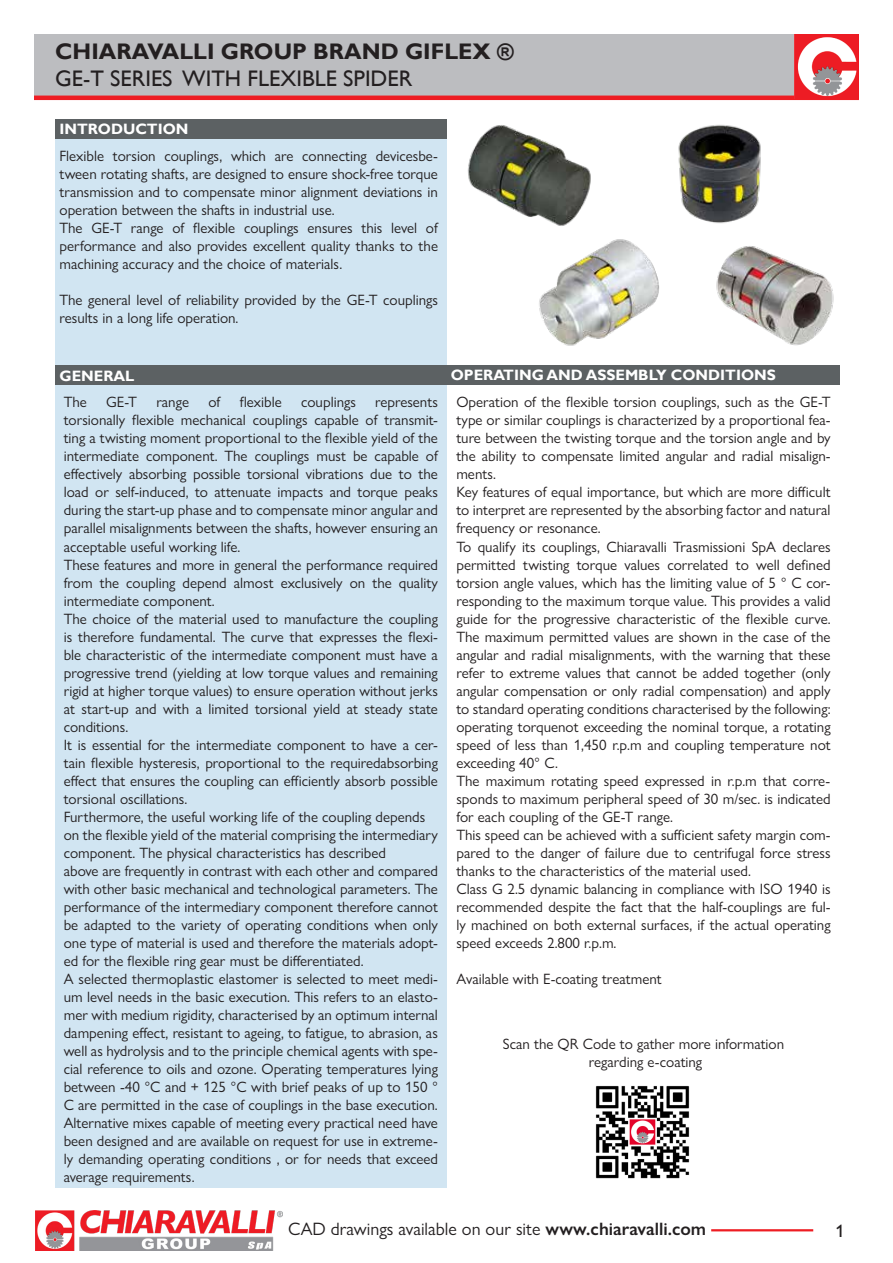
<style>
.page{position:relative;width:893px;height:1263px;background:#fff}
.page>*{position:absolute;margin:0;border:0;box-sizing:border-box;transform-origin:0 0}
.t1{font:700 22.5px "Gill Sans";color:#231f20}
.t2{font:22.5px "Gill Sans";color:#231f20}
.t3{font:18px "Gill Sans Nova";color:#231f20}
.t4{font:500 18px "Gill Sans Nova";color:#231f20}
.t5{font:15px/18px "Gill Sans Nova";color:#231f20;text-align:justify}
.t6{font:700 15px "Gill Sans";color:#fff}
.s1{font-weight:600}
</style>
<div class="page">
<img style="left:35px;top:1210px;width:248px;height:40px">
<hr style="left:711px;top:1229px;width:102px;height:2px;background:#ee1d23">
<div style="left:34px;top:34px;width:825px;height:64px;background:#bcbdc0"></div>
<hr style="left:34px;top:96px;width:825px;height:4px;background:#ee1d23">
<img style="left:794px;top:34px;width:65px;height:64px">
<div style="left:55px;top:138px;width:391px;height:228px;background:#d1e5f2"></div>
<div style="left:55px;top:119px;width:391px;height:19px;background:#5c6163"></div>
<div style="left:55px;top:385px;width:391px;height:802px;background:#d1e5f2"></div>
<div style="left:55px;top:366px;width:785px;height:19px;background:#5c6163"></div>
<img style="left:595px;top:1085px;width:95px;height:94px">
<img style="left:467px;top:125px;width:124px;height:101px">
<img style="left:716px;top:246px;width:118px;height:100px">
<img style="left:539px;top:239px;width:120px;height:107px">
<img style="left:678px;top:124px;width:83px;height:100px">
<p class="t1" style="left:55px;top:38px;width:460px">CHIARAVALLI GROUP BRAND GIFLEX ®</p>
<p class="t2" style="left:55px;top:65px;width:359px">GE-T SERIES WITH FLEXIBLE SPIDER</p>
<p class="t6" style="left:60px;top:120px;width:131px">INTRODUCTION</p>
<p class="t5" style="left:60px;top:147px;width:380px">Flexible torsion couplings, which are connecting devicesbe&shy;tween rotating shafts, are designed to ensure shock-free torque transmission and to compensate minor alignment deviations in operation between the shafts in industrial use.</p>
<p class="t5" style="left:60px;top:219px;width:380px">The GE-T range of flexible couplings ensures this level of performance and also provides excellent quality thanks to the machining accuracy and the choice of materials.</p>
<p class="t5" style="left:60px;top:291px;width:380px">The general level of reliability provided by the GE-T couplings results in a long life operation.</p>
<p class="t6" style="left:60px;top:367px;width:76px">GENERAL</p>
<p class="t5" style="left:64px;top:393px;width:25px">The</p>
<p class="t5" style="left:106px;top:393px;width:32px">GE-T</p>
<p class="t5" style="left:156px;top:393px;width:34px">range</p>
<p class="t5" style="left:208px;top:393px;width:14px">of</p>
<p class="t5" style="left:240px;top:393px;width:44px">flexible</p>
<p class="t5" style="left:301px;top:393px;width:56px">couplings</p>
<p class="t5" style="left:64px;top:393px;width:376px;text-indent:311px">represents torsionally flexible mechanical couplings capable of transmit&shy;ting a twisting moment proportional to the flexible yield of the intermediate component. The couplings must be capable of effectively absorbing possible torsional vibrations due to the load or self-induced, to attenuate impacts and torque peaks during the start-up phase and to compensate minor angular and parallel misalignments between the shafts, however ensuring an acceptable useful working life.</p>
<p class="t5" style="left:64px;top:555px;width:376px">These features and more in general the performance required from the coupling depend almost exclusively on the quality intermediate component.</p>
<p class="t5" style="left:64px;top:609px;width:376px">The choice of the material used to manufacture the coupling is therefore fundamental. The curve that expresses the flexi&shy;ble characteristic of the intermediate component must have a progressive trend (yielding at low torque values and remaining rigid at higher torque values) to ensure operation without jerks at start-up and with a limited torsional yield at steady state conditions.</p>
<p class="t5" style="left:64px;top:735px;width:376px">It is essential for the intermediate component to have a cer&shy;tain flexible hysteresis, proportional to the requiredabsorbing effect that ensures the coupling can efficiently absorb possible torsional oscillations.</p>
<p class="t5" style="left:64px;top:807px;width:363px">Furthermore, the useful working life of the coupling depends</p>
<p class="t5" style="left:64px;top:825px;width:376px">on the flexible yield of the material comprising the intermediary component. The physical characteristics has described</p>
<p class="t5" style="left:64px;top:861px;width:376px">above are frequently in contrast with each other and compared with other basic mechanical and technological parameters. The performance of the intermediary component therefore cannot be adapted to the variety of operating conditions when only one type of material is used and therefore the materials adopt&shy;ed for the flexible ring gear must be differentiated.</p>
<p class="t5" style="left:64px;top:969px;width:376px">A selected thermoplastic elastomer is selected to meet medi&shy;um level needs in the basic execution. This refers to an elasto&shy;mer with medium rigidity, characterised by an optimum internal dampening effect, resistant to ageing, to fatigue, to abrasion, as well as hydrolysis and to the principle chemical agents with spe&shy;cial reference to oils and ozone. Operating temperatures lying between -40 °C and + 125 °C with brief peaks of up to 150 ° C are permitted in the case of couplings in the base execution.</p>
<p class="t5" style="left:64px;top:1113px;width:376px">Alternative mixes capable of meeting every practical need have been designed and are available on request for use in extreme&shy;ly demanding operating conditions , or for needs that exceed average requirements.</p>
<p class="t6" style="left:451px;top:366px;width:327px">OPERATING AND ASSEMBLY CONDITIONS</p>
<p class="t5" style="left:456px;top:393px;width:376px;text-align:left">Operation of the flexible torsion couplings, such as the GE-T type or similar couplings is characterized by a proportional fea&shy;ture between the twisting torque and the torsion angle and by the ability to compensate limited angular and radial misalign&shy;ments.<br>Key features of equal importance, but which are more difficult to interpret are represented by the absorbing factor and natural frequency or resonance.<br>To qualify its couplings, Chiaravalli Trasmissioni SpA declares permitted twisting torque values correlated to well defined torsion angle values, which has the limiting value of 5 ° C cor&shy;responding to the maximum torque value. This provides a valid guide for the progressive characteristic of the flexible curve.<br>The maximum permitted values are shown in the case of the angular and radial misalignments, with the warning that these refer to extreme values that cannot be added together (only angular compensation or only radial compensation) and apply to standard operating conditions characterised by the following: operating torquenot exceeding the nominal torque, a rotating speed of less than 1,450 r.p.m and coupling temperature not exceeding 40° C.<br>The maximum rotating speed expressed in r.p.m that corre&shy;sponds to maximum peripheral speed of 30 m/sec. is indicated for each coupling of the GE-T range.<br>This speed can be achieved with a sufficient safety margin com&shy;pared to the danger of failure due to centrifugal force stress thanks to the characteristics of the material used.<br>Class G 2.5 dynamic balancing in compliance with ISO 1940 is recommended despite the fact that the half-couplings are ful&shy;ly machined on both external surfaces, if the actual operating speed exceeds 2.800 r.p.m.</p>
<p class="t5" style="left:456px;top:969px;width:207px">Available with E-coating treatment</p>
<p class="t5" style="left:503px;top:1034px;width:283px;text-align:center">Scan the QR Code to gather more information regarding e-coating</p>
<p class="t3" style="left:288px;top:1218px;width:420px">CAD drawings available on our site <span class="s1">www.chiaravalli.com</span></p>
<p class="t4" style="left:835px;top:1220px;width:10px">1</p>
</div>
